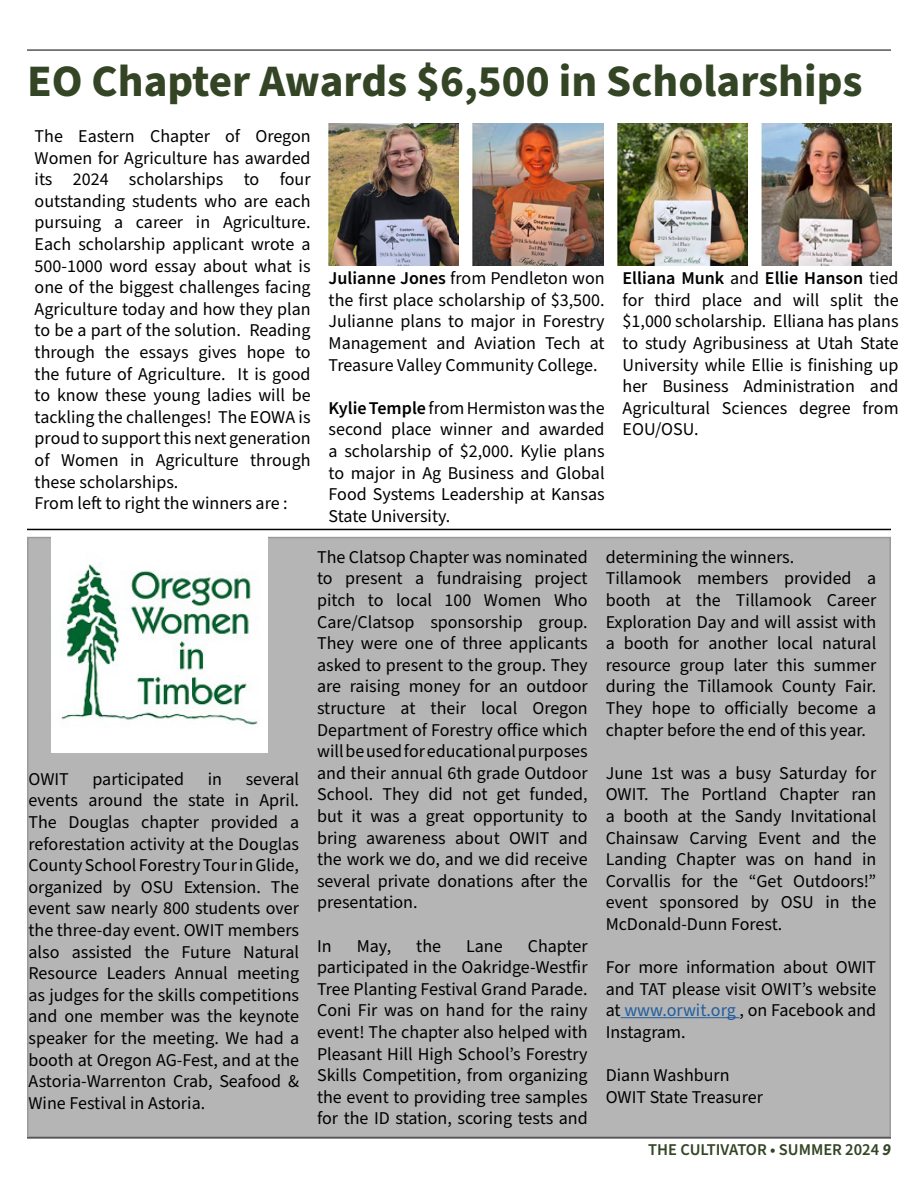
<style>
.page{position:relative;width:918px;height:1188px;background:#fff}
.page>*{position:absolute;margin:0;border:0;box-sizing:border-box;transform-origin:0 0}
.t1{font:700 45px "Source Sans Pro";color:#334525}
.t2{font:18px/21.6px "Source Sans Pro";color:#000;text-align:justify}
.t3{font:600 16.5px "Source Sans Pro";color:#334525}
.s1{font-weight:600}
.s2{color:#215e9e}
.s3{font-weight:700;font-style:italic}
</style>
<div class="page">
<hr style="left:27px;top:50px;width:864px;height:1px;background:#000">
<hr style="left:27px;top:1138px;width:864px;height:1px;background:#000">
<div style="left:28px;top:538px;width:862px;height:599px;background:#b5b5b5"></div>
<img style="left:52px;top:538px;width:215px;height:214px">
<hr style="left:621px;top:1017px;width:119px;height:1px;background:#215e9e">
<img style="left:329px;top:124px;width:130px;height:142px">
<img style="left:761px;top:124px;width:131px;height:142px">
<img style="left:473px;top:124px;width:130px;height:142px">
<img style="left:617px;top:124px;width:130px;height:142px">
<hr style="left:27px;top:529px;width:864px;height:1px;background:#000">
<h1 class="t1" style="left:27px;top:50px;width:837px">EO Chapter Awards $6,500 in Scholarships</h1>
<p class="t2" style="left:35px;top:126px;width:278px;text-align:left">The Eastern Chapter of Oregon Women for Agriculture has awarded its 2024 scholarships to four outstanding students who are each pursuing a career in Agriculture.<br>Each scholarship applicant wrote a 500-1000 word essay about what is one of the biggest challenges facing Agriculture today and how they plan to be a part of the solution. Reading through the essays gives hope to the future of Agriculture. It is good to know these young ladies will be tackling the challenges! The EOWA is proud to support this next generation of Women in Agriculture through these scholarships.<br>From left to right the winners are :</p>
<p class="t2" style="left:329px;top:268px;width:278px"><span class="s1">Julianne Jones</span> from Pendleton won the first place scholarship of $3,500.<br>Julianne plans to major in Forestry Management and Aviation Tech at Treasure Valley Community College.</p>
<p class="t2" style="left:329px;top:398px;width:278px"><span class="s1">Kylie Temple</span> from Hermiston was the second place winner and awarded a scholarship of $2,000. Kylie plans to major in Ag Business and Global Food Systems Leadership at Kansas State University.</p>
<p class="t2" style="left:623px;top:268px;width:278px"><span class="s1">Elliana Munk</span> and <span class="s1">Ellie Hanson</span> tied for third place and will split the $1,000 scholarship. Elliana has plans to study Agribusiness at Utah State University while Ellie is finishing up her Business Administration and Agricultural Sciences degree from EOU/OSU.</p>
<p class="t2" style="left:28px;top:769px;width:272px;text-indent:217px">several events around the state in April.<br>The Douglas chapter provided a reforestation activity at the Douglas County School Forestry Tour in Glide, organized by OSU Extension. The event saw nearly 800 students over the three-day event. OWIT members also assisted the Future Natural Resource Leaders Annual meeting as judges for the skills competitions and one member was the keynote speaker for the meeting. We had a booth at Oregon AG-Fest, and at the Astoria-Warrenton Crab, Seafood &amp; Wine Festival in Astoria.</p>
<p class="t2" style="left:28px;top:769px;width:42px">OWIT</p>
<p class="t2" style="left:93px;top:769px;width:93px">participated</p>
<p class="t2" style="left:208px;top:769px;width:16px">in</p>
<p class="t2" style="left:317px;top:547px;width:272px">The Clatsop Chapter was nominated to present a fundraising project pitch to local 100 Women Who Care/Clatsop sponsorship group.<br>They were one of three applicants asked to present to the group. They are raising money for an outdoor structure at their local Oregon Department of Forestry office which will be used for educational purposes and their annual 6th grade Outdoor School. They did not get funded, but it was a great opportunity to bring awareness about OWIT and the work we do, and we did receive several private donations after the presentation.</p>
<p class="t2" style="left:317px;top:935px;width:16px">In</p>
<p class="t2" style="left:357px;top:935px;width:36px">May,</p>
<p class="t2" style="left:416px;top:935px;width:26px">the</p>
<p class="t2" style="left:466px;top:935px;width:38px">Lane</p>
<p class="t2" style="left:317px;top:935px;width:272px;text-indent:211px">Chapter participated in the Oakridge-Westfir Tree Planting Festival Grand Parade.<br>Coni Fir was on hand for the rainy event! The chapter also helped with Pleasant Hill High School’s Forestry Skills Competition, from organizing the event to providing tree samples for the ID station, scoring tests and</p>
<p class="t2" style="left:606px;top:547px;width:272px;text-align:left">determining the winners.<br>Tillamook members provided a booth at the Tillamook Career<br>Exploration Day and will assist with a booth for another local natural resource group later this summer during the Tillamook County Fair.<br>They hope to officially become a chapter before the end of this year.</p>
<p class="t2" style="left:606px;top:763px;width:272px">June 1st was a busy Saturday for OWIT. The Portland Chapter ran a booth at the Sandy Invitational Chainsaw Carving Event and the Landing Chapter was on hand in Corvallis for the “Get Outdoors!” event sponsored by OSU in the McDonald-Dunn Forest.</p>
<p class="t2" style="left:606px;top:957px;width:272px">For more information about OWIT and TAT please visit OWIT’s website at <span class="s2">www.orwit.org</span> , on Facebook and Instagram.</p>
<p class="t2" style="left:606px;top:1065px;width:159px">Diann Washburn<br>OWIT State Treasurer</p>
<p class="t3" style="left:648px;top:1139px;width:244px">THE CULTIVATOR • SUMMER 2024 <span class="s3">9</span></p>
</div>
